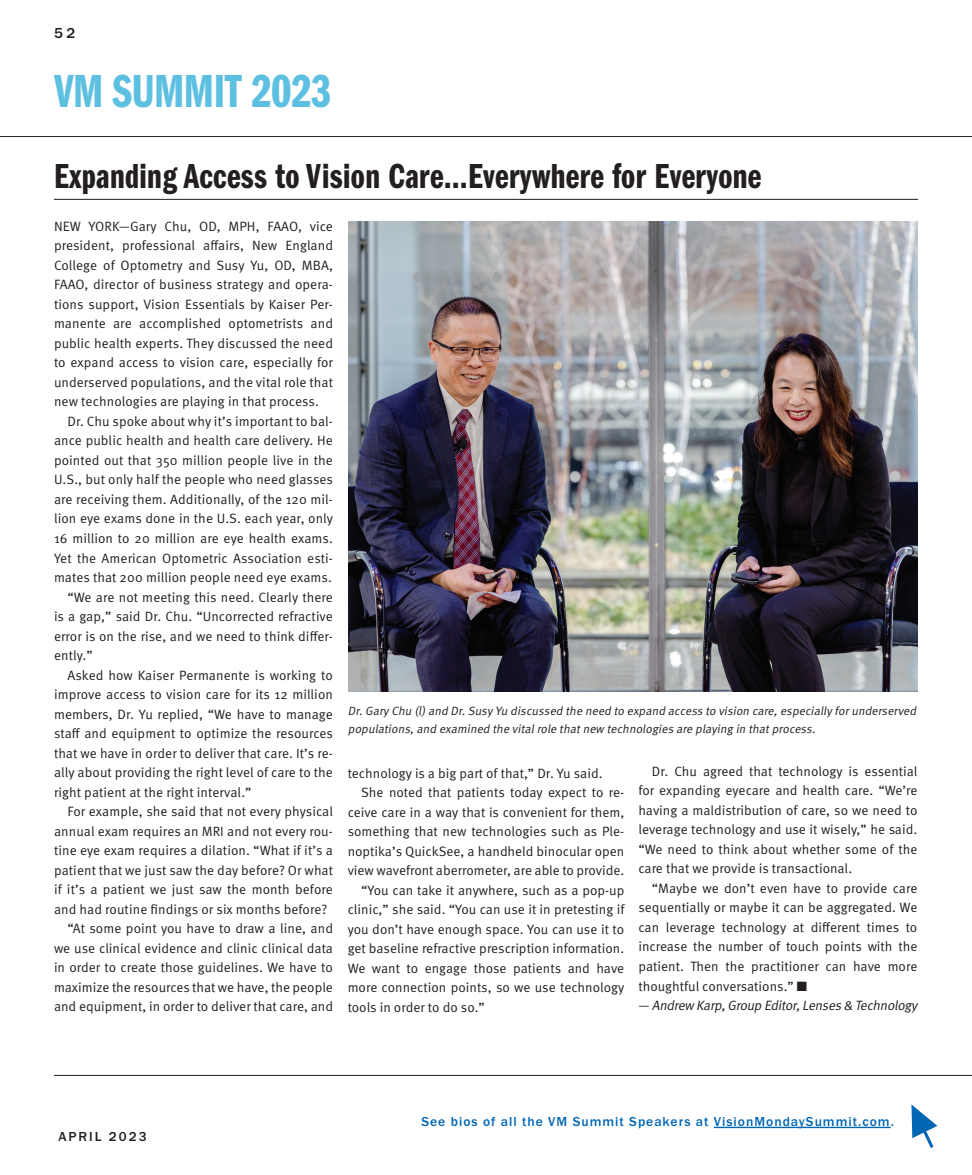
<style>
.page{position:relative;width:972px;height:1175px;background:#fff}
.page>*{position:absolute;margin:0;border:0;box-sizing:border-box;transform-origin:0 0}
.t1{font:48px "Franklin Gothic LT Pro Dm Cm";letter-spacing:-.01em;color:#5dc0e1}
.Blue_Tint_Box_Head_2{font:36px "Franklin Gothic LT Pro Dm Cm";letter-spacing:.01em;color:#231f20}
.CATEGORY{font:500 15px "Franklin Gothic URW";color:#231f20}
.t2{font:13.5px/19.5px "Meta Pro Norm";color:#231f20;text-align:justify}
.Promo_Text{font:500 13.5px "Franklin Gothic URW";letter-spacing:.075em;color:#0166b3}
.t3{font:italic 13.5px "Meta Pro Norm";color:#231f20}
.CATEGORY-2{font:500 13.5px "Franklin Gothic URW";letter-spacing:.15em;color:#231f20}
.t4{font:italic 12px/18px "Meta Pro Norm";color:#231f20}
.s1{font-style:normal}
</style>
<div class="page">
<hr style="left:54px;top:1075px;width:918px;height:1px;background:#231f20">
<hr style="left:0;top:136px;width:972px;height:1px;background:#231f20">
<hr style="left:54px;top:199px;width:864px;height:1px;background:#231f20">
<hr style="left:714px;top:1126px;width:177px;height:2px;background:#0166b3">
<svg style="left:911px;top:1104px;width:26px;height:44px"></svg>
<img style="left:348px;top:222px;width:570px;height:469px">
<p class="CATEGORY" style="left:54px;top:24px;width:23px">52</p>
<p class="t1" style="left:54px;top:65px;width:279px">VM SUMMIT 2023</p>
<p class="Blue_Tint_Box_Head_2" style="left:54px;top:156px;width:709px">Expanding Access to Vision Care…Everywhere for Everyone</p>
<p class="t2" style="left:54px;top:215px;width:281px">NEW YORK—Gary Chu, OD, MPH, FAAO, vice president, professional affairs, New England College of Optometry and Susy Yu, OD, MBA, FAAO, director of business strategy and opera&shy;tions support, Vision Essentials by Kaiser Per&shy;manente are accomplished optometrists and public health experts. They discussed the need to expand access to vision care, especially for underserved populations, and the vital role that new technologies are playing in that process.</p>
<p class="t2" style="left:54px;top:410px;width:281px;text-indent:14px">Dr. Chu spoke about why it’s important to bal&shy;ance public health and health care delivery. He pointed out that 350 million people live in the U.S., but only half the people who need glasses are receiving them. Additionally, of the 120 mil&shy;lion eye exams done in the U.S. each year, only 16 million to 20 million are eye health exams.<br>Yet the American Optometric Association esti&shy;mates that 200 million people need eye exams.</p>
<p class="t2" style="left:54px;top:586px;width:280px;text-indent:14px">“We are not meeting this need. Clearly there is a gap,” said Dr. Chu. “Uncorrected refractive error is on the rise, and we need to think differ&shy;ently.”</p>
<p class="t2" style="left:54px;top:664px;width:281px;text-indent:14px">Asked how Kaiser Permanente is working to improve access to vision care for its 12 million members, Dr. Yu replied, “We have to manage staff and equipment to optimize the resources that we have in order to deliver that care. It’s re&shy;ally about providing the right level of care to the right patient at the right interval.”</p>
<p class="t2" style="left:54px;top:800px;width:281px;text-indent:14px">For example, she said that not every physical annual exam requires an MRI and not every rou&shy;tine eye exam requires a dilation. “What if it’s a patient that we just saw the day before? Or what if it’s a patient we just saw the month before and had routine findings or six months before?</p>
<p class="t2" style="left:54px;top:917px;width:281px;text-indent:14px">“At some point you have to draw a line, and we use clinical evidence and clinic clinical data in order to create those guidelines. We have to maximize the resources that we have, the people and equipment, in order to deliver that care, and</p>
<p class="t4" style="left:348px;top:701px;width:573px">Dr.GaryChu (l) and Dr.SusyYu discussed the need to expand accessto vision care,especiallyforunderserved populations,and examined the vitalrole thatnew technologiesare playing in thatprocess.</p>
<p class="t2" style="left:348px;top:762px;width:256px">technology is a big part of that,” Dr. Yu said.</p>
<p class="t2" style="left:348px;top:782px;width:278px;text-indent:14px">She noted that patients today expect to re&shy;ceive care in a way that is convenient for them, something that new technologies such as Ple&shy;noptika’s QuickSee, a handheld binocular open view wavefront aberrometer, are able to provide.</p>
<p class="t2" style="left:348px;top:879px;width:278px;text-indent:14px">“You can take it anywhere, such as a pop-up clinic,” she said. “You can use it in pretesting if you don’t have enough space. You can use it to get baseline refractive prescription information.<br>We want to engage those patients and have more connection points, so we use technology tools in order to do so.”</p>
<p class="t2" style="left:638px;top:760px;width:281px;text-indent:14px">Dr. Chu agreed that technology is essential for expanding eyecare and health care. “We’re having a maldistribution of care, so we need to leverage technology and use it wisely,” he said. “We need to think about whether some of the care that we provide is transactional.</p>
<p class="t2" style="left:638px;top:877px;width:281px;text-indent:14px">“Maybe we don’t even have to provide care sequentially or maybe it can be aggregated. We can leverage technology at different times to increase the number of touch points with the patient. Then the practitioner can have more thoughtful conversations.” ■</p>
<p class="t3" style="left:638px;top:995px;width:284px"><span class="s1">—</span> Andrew Karp,Group Editor,Lenses&amp; Technology</p>
<p class="CATEGORY-2" style="left:58px;top:1128px;width:90px">APRIL 2023</p>
<p class="Promo_Text" style="left:421px;top:1113px;width:474px">See bios of all the VM Summit Speakers at VisionMondaySummit.com.</p>
</div>
